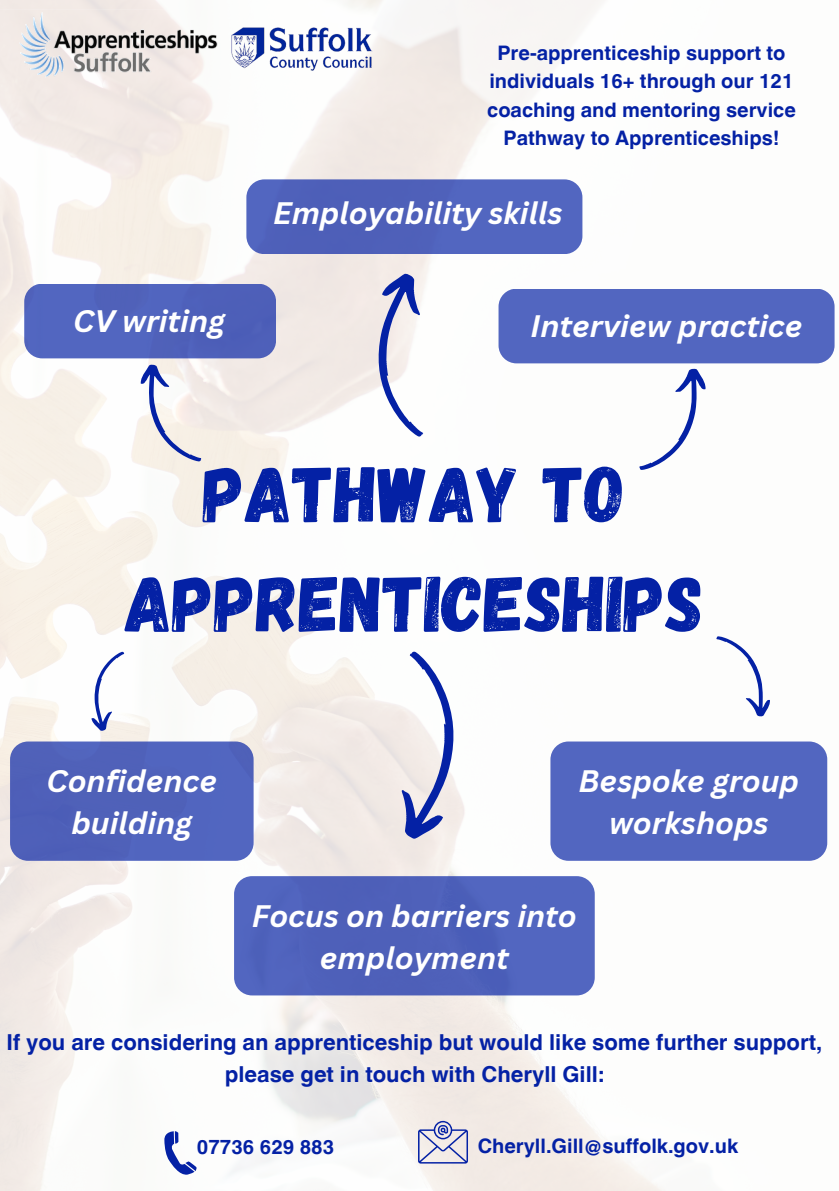
<style>
.page{position:relative;width:839px;height:1191px;background:#fff}
.page>*{position:absolute;margin:0;border:0;box-sizing:border-box;transform-origin:0 0}
.t1{font:78.8px/109.6px "Gagalin";color:#0421a5;text-align:center}
.t2{font:italic 700 30.2px/42px "Canva Sans";color:#fff;text-align:center}
.t3{font:700 22px/31.6px "Helvetica World";color:#0421a5;text-align:center}
.t4{font:700 20px/28.4px "Helvetica World";color:#0421a5;text-align:center}
</style>
<div class="page">
<img style="left:0;top:0;width:835px;height:1190px">
<div style="left:498px;top:289px;width:336px;height:74px;background:#5266c0;border-radius:18px"></div>
<div style="left:246px;top:179px;width:336px;height:75px;background:#4f61ba;border-radius:18px"></div>
<svg style="left:132px;top:360px;width:70px;height:112px"></svg>
<svg style="left:377px;top:273px;width:46px;height:164px"></svg>
<svg style="left:638px;top:364px;width:77px;height:118px"></svg>
<svg style="left:394px;top:651px;width:69px;height:192px"></svg>
<svg style="left:715px;top:626px;width:62px;height:95px"></svg>
<svg style="left:87px;top:648px;width:38px;height:85px"></svg>
<img style="left:230px;top:28px;width:144px;height:43px">
<img style="left:0;top:0;width:219px;height:99px">
<div style="left:24px;top:284px;width:252px;height:74px;background:#5062bb;border-radius:18px"></div>
<div style="left:550px;top:742px;width:277px;height:119px;background:#5266c0;border-radius:18px"></div>
<div style="left:10px;top:742px;width:243px;height:119px;background:#5061b9;border-radius:18px"></div>
<div style="left:234px;top:876px;width:360px;height:119px;background:#4f61bb;border-radius:18px"></div>
<svg style="left:418px;top:1121px;width:50px;height:43px;background:#babcd6"></svg>
<svg style="left:164px;top:1131px;width:33px;height:45px"></svg>
<p class="t4" style="left:487px;top:36px;width:310px">Pre-apprenticeship support to individuals 16+ through our 121 coaching and mentoring service<br>Pathway to Apprenticeships!</p>
<h2 class="t2" style="left:273px;top:191px;width:291px">Employability skills</h2>
<p class="t2" style="left:73px;top:299px;width:153px">CV writing</p>
<p class="t2" style="left:530px;top:304px;width:273px">Interview practice</p>
<p class="t1" style="left:125px;top:436px;width:580px">PATHWAY TO<br>APPRENTICESHIPS</p>
<h2 class="t2" style="left:46px;top:759px;width:172px">Confidence building</h2>
<p class="t2" style="left:578px;top:759px;width:222px">Bespoke group workshops</p>
<h2 class="t2" style="left:252px;top:894px;width:326px">Focus on barriers into employment</h2>
<h1 class="t3" style="left:7px;top:1024px;width:817px">If you are considering an apprenticeship but would like some further support, please get in touch with Cheryll Gill:</h1>
<p class="t4" style="left:197px;top:1131px;width:139px">07736 629 883</p>
<p class="t4" style="left:477px;top:1130px;width:262px">Cheryll.Gill@suffolk.gov.uk</p>
</div>
